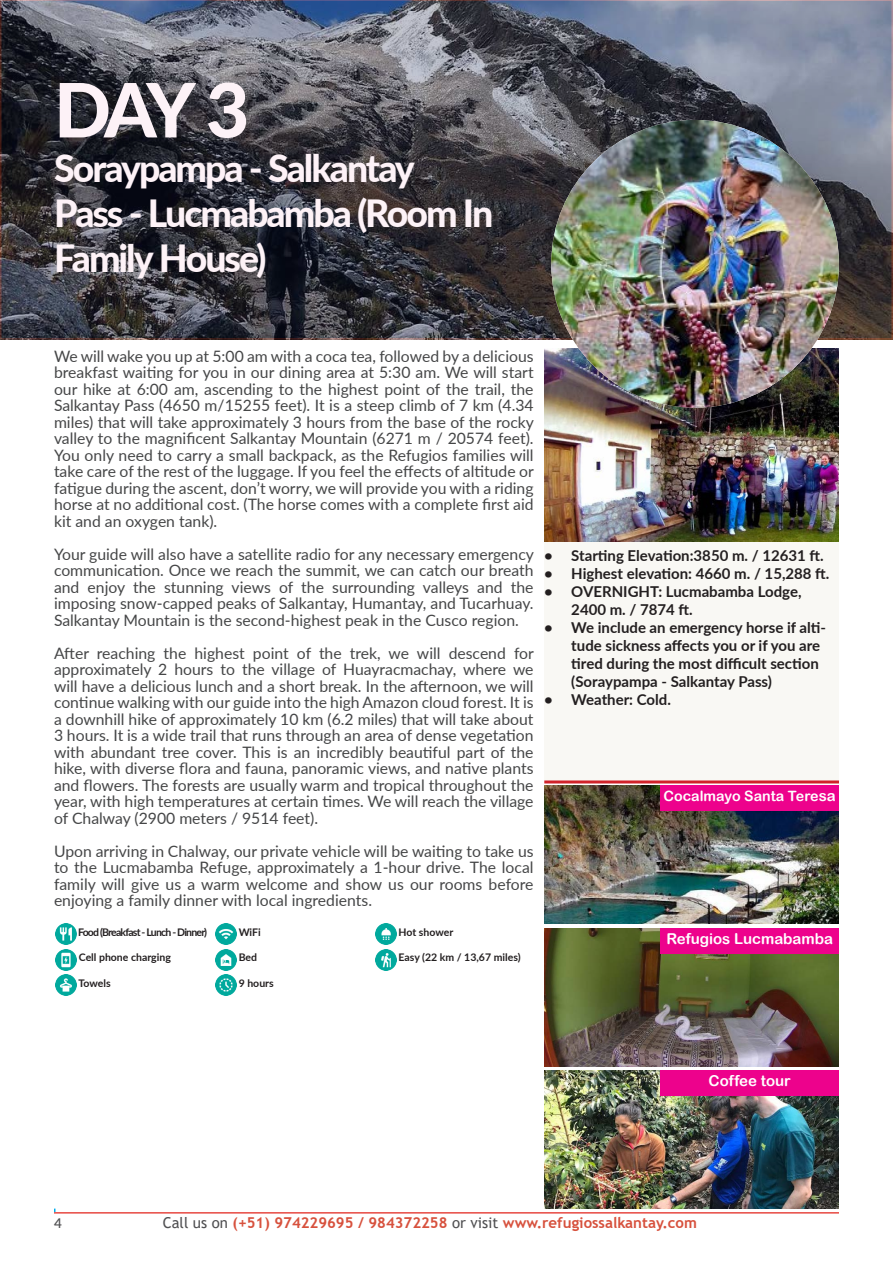
<style>
.page{position:relative;width:893px;height:1263px;background:#fff}
.page>*{position:absolute;margin:0;border:0;box-sizing:border-box;transform-origin:0 0}
.t1{font:800 75px "Lato";color:#fdf2f7}
.t2{font:800 37.5px/45px "Lato";letter-spacing:-.055em;color:#fdf2f7}
.t3{font:15.75px/16.5px "Lato";color:#454647;text-align:justify}
.t4{font:700 15px/18px "Lato";color:#231f20}
.t5{font:700 15px "Trebuchet MS";color:#d7513d}
.t6{font:15px "Arial Rounded MT Bold";color:#fff}
.t7{font:14.25px "Arial Rounded MT Bold";color:#fff}
.t8{font:600 13.5px "Lato";color:#505052}
.t9{font:700 10.5px "Lato";letter-spacing:-.005em;color:#231f20}
.t10{font:700 10.5px "Lato";letter-spacing:-.075em;color:#231f20}
.s1{font-size:15px}
.s2{font-weight:400;color:#505052}
</style>
<div class="page">
<div style="left:544px;top:542px;width:295px;height:238px;background:#f9f8f4"></div>
<hr style="left:544px;top:780px;width:295px;height:3px;background:#d1232a">
<svg style="left:0;top:0;width:893px;height:340px;background:#4c4d56"></svg>
<img style="left:544px;top:786px;width:295px;height:138px">
<img style="left:544px;top:928px;width:295px;height:138px">
<img style="left:544px;top:1070px;width:295px;height:138px">
<div style="left:660px;top:786px;width:179px;height:25px;background:#ed028c"></div>
<div style="left:660px;top:928px;width:179px;height:25px;background:#ed028c"></div>
<div style="left:660px;top:1070px;width:179px;height:25px;background:#ed028c"></div>
<img style="left:544px;top:349px;width:295px;height:193px">
<img style="left:551px;top:120px;width:288px;height:288px;border-radius:144px">
<hr style="left:54px;top:1212px;width:785px;height:1px;background:#e74842">
<img style="left:56px;top:924px;width:20px;height:20px">
<img style="left:56px;top:949px;width:20px;height:21px">
<img style="left:56px;top:975px;width:20px;height:20px">
<img style="left:215px;top:924px;width:21px;height:20px">
<img style="left:215px;top:949px;width:21px;height:21px">
<img style="left:215px;top:975px;width:21px;height:20px">
<img style="left:375px;top:924px;width:21px;height:20px">
<img style="left:375px;top:949px;width:21px;height:21px">
<p class="t1" style="left:54px;top:54px;width:197px">DAY 3</p>
<p class="t2" style="left:54px;top:145px;width:441px">Soraypampa - Salkantay<br>Pass - Lucmabamba (Room In<br>Family House)</p>
<p class="t3" style="left:54px;top:347px;width:481px">We will wake you up at 5:00 am with a coca tea, followed by a delicious breakfast waiting for you in our dining area at 5:30 am. We will start our hike at 6:00 am, ascending to the highest point of the trail, the Salkantay Pass (4650 m/15255 feet). It is a steep climb of 7 km (4.34 miles) that will take approximately 3 hours from the base of the rocky valley to the magnificent Salkantay Mountain (6271 m / 20574 feet).<br>You only need to carry a small backpack, as the Refugios families will take care of the rest of the luggage. If you feel the effects of altitude or fatigue during the ascent, don’t worry, we will provide you with a riding horse at no additional cost. (The horse comes with a complete first aid kit and an oxygen tank).</p>
<p class="t3" style="left:54px;top:545px;width:481px">Your guide will also have a satellite radio for any necessary emergency communication. Once we reach the summit, we can catch our breath and enjoy the stunning views of the surrounding valleys and the imposing snow-capped peaks of Salkantay, Humantay, and Tucarhuay.<br>Salkantay Mountain is the second-highest peak in the Cusco region.</p>
<p class="t3" style="left:54px;top:644px;width:481px">After reaching the highest point of the trek, we will descend for approximately 2 hours to the village of Huayracmachay, where we will have a delicious lunch and a short break. In the afternoon, we will continue walking with our guide into the high Amazon cloud forest. It is a downhill hike of approximately 10 km (6.2 miles) that will take about 3 hours. It is a wide trail that runs through an area of dense vegetation with abundant tree cover. This is an incredibly beautiful part of the hike, with diverse flora and fauna, panoramic views, and native plants and flowers. The forests are usually warm and tropical throughout the year, with high temperatures at certain times. We will reach the village of Chalway (2900 meters / 9514 feet).</p>
<p class="t3" style="left:54px;top:842px;width:481px">Upon arriving in Chalway, our private vehicle will be waiting to take us to the Lucmabamba Refuge, approximately a 1-hour drive. The local family will give us a warm welcome and show us our rooms before enjoying a family dinner with local ingredients.</p>
<p class="t10" style="left:78px;top:924px;width:131px">Food (Breakfast - Lunch - Dinner)</p>
<p class="t9" style="left:79px;top:950px;width:94px">Cell phone charging</p>
<p class="t9" style="left:79px;top:975px;width:34px">Towels</p>
<p class="t9" style="left:239px;top:924px;width:24px">WiFi</p>
<p class="t9" style="left:239px;top:950px;width:20px">Bed</p>
<p class="t9" style="left:239px;top:975px;width:37px">9 hours</p>
<p class="t9" style="left:399px;top:924px;width:56px">Hot shower</p>
<p class="t9" style="left:399px;top:950px;width:123px">Easy (22 km / 13,67 miles)</p>
<p class="t4" style="left:544px;top:546px;width:281px">• Starting Elevation:3850 m. / 12631 ft.</p>
<p class="t4" style="left:544px;top:564px;width:287px">• Highest elevation: 4660 m. / 15,288 ft.</p>
<p class="t4" style="left:571px;top:582px;width:232px;text-indent:-27px">• OVERNIGHT: Lucmabamba Lodge,<br>2400 m. / 7874 ft.</p>
<p class="t4" style="left:571px;top:618px;width:256px;text-indent:-27px">• We include an emergency horse if alti&shy;tude sickness affects you or if you are tired during the most difficult section (Soraypampa - Salkantay Pass)</p>
<p class="t4" style="left:544px;top:690px;width:128px">• Weather: Cold.</p>
<p class="t7" style="left:664px;top:788px;width:174px">Cocalmayo Santa Tere<span class="s1">sa</span></p>
<p class="t6" style="left:666px;top:929px;width:168px">Refugios Lucmabamba</p>
<p class="t6" style="left:709px;top:1072px;width:84px">Coffee tour</p>
<p class="t8" style="left:54px;top:1213px;width:9px">4</p>
<p class="t5" style="left:163px;top:1213px;width:536px"><span class="s2">Call us on</span> (+51) 974229695 / 984372258 <span class="s2">or visit</span> www.refugiossalkantay.com</p>
</div>
